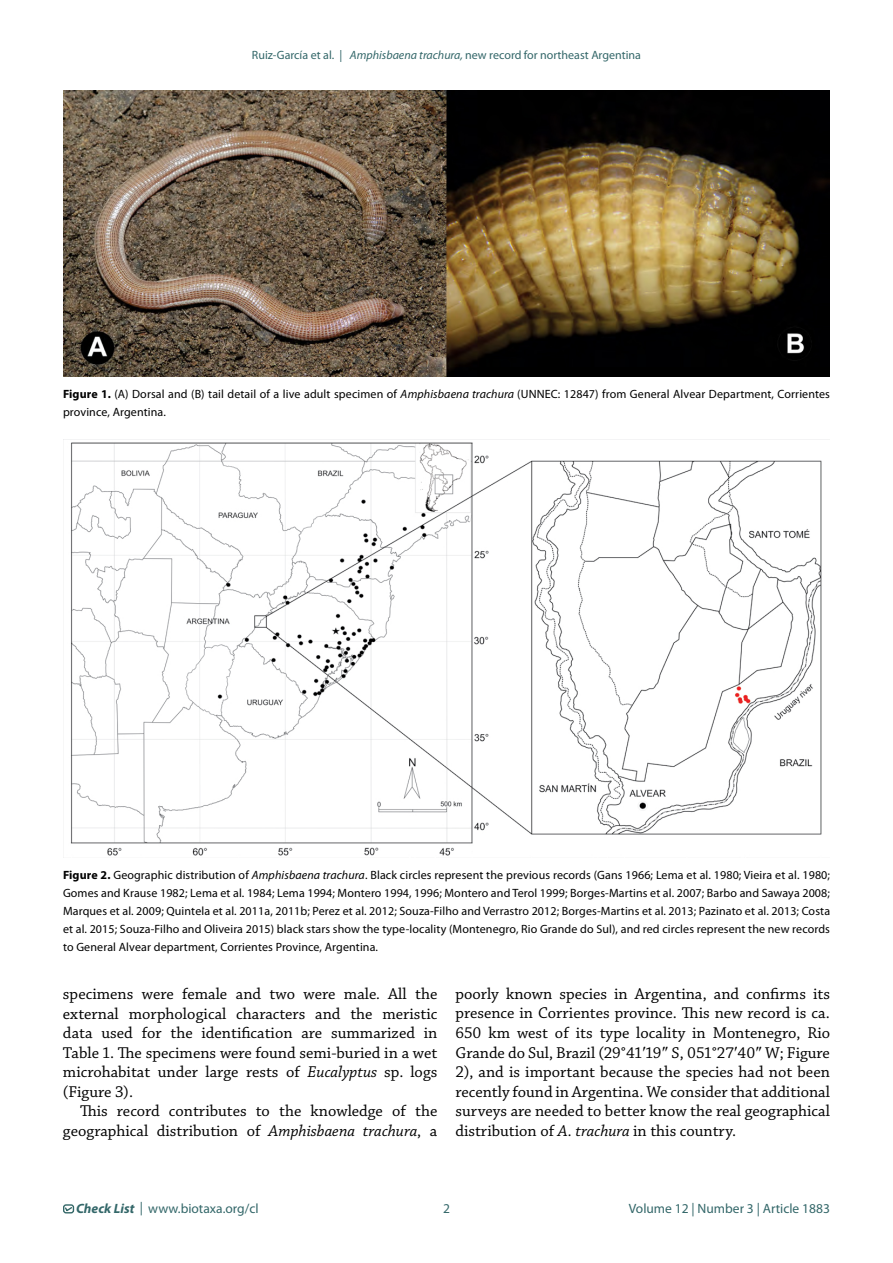
<style>
.page{position:relative;width:893px;height:1263px;background:#fff}
.page>*{position:absolute;margin:0;border:0;box-sizing:border-box;transform-origin:0 0}
.t1{font:16.5px/19.5px "Chaparral Pro";color:#000;text-align:justify}
.t2{font:13.5px "Myriad Pro";color:#336769}
.t3{font:12px/18px "Myriad Pro";letter-spacing:.01em;color:#000;text-align:justify}
.t4{font:12px "Myriad Pro";color:#336769}
.s1{font-style:italic}
.s2{font-weight:700}
.s3{font-family:"Times New Roman"}
.s4{font-weight:700;font-style:italic}
</style>
<div class="page">
<div style="left:63px;top:1204px;width:11px;height:9px;border:1px solid #336767;border-radius:2px"></div>
<svg style="left:64px;top:1206px;width:9px;height:6px"></svg>
<img style="left:63px;top:90px;width:767px;height:286px">
<img style="left:63px;top:439px;width:767px;height:417px">
<p class="t4" style="left:252px;top:47px;width:391px">Ruiz-García et al. | <span class="s1">Amphisbaena trachura,</span> new record for northeast Argentina</p>
<p class="t3" style="left:63px;top:385px;width:768px"><span class="s2">Figure 1.</span> (A) Dorsal and (B) tail detail of a live adult specimen of <span class="s1">Amphisbaena trachura</span> (UNNEC: 12847) from General Alvear Department, Corrientes province, Argentina.</p>
<p class="t3" style="left:63px;top:865px;width:769px"><span class="s2">Figure 2.</span> Geographic distribution of <span class="s1">Amphisbaena trachura</span>. Black circles represent the previous records (Gans 1966; Lema et al. 1980; Vieira et al. 1980; Gomes and Krause 1982; Lema et al. 1984; Lema 1994; Montero 1994, 1996; Montero and Terol 1999; Borges-Martins et al. 2007; Barbo and Sawaya 2008; Marques et al. 2009; Quintela et al. 2011a, 2011b; Perez et al. 2012; Souza-Filho and Verrastro 2012; Borges-Martins et al. 2013; Pazinato et al. 2013; Costa et al. 2015; Souza-Filho and Oliveira 2015) black stars show the type-locality (Montenegro, Rio Grande do Sul), and red circles represent the new records to General Alvear department, Corrientes Province, Argentina.</p>
<p class="t1" style="left:63px;top:985px;width:376px">specimens were female and two were male<span class="s1">.</span> All the external morphological characters and the meristic data used for the identification are summarized in Table 1. The specimens were found semi-buried in a wet microhabitat under large rests of <span class="s1">Eucalyptus</span> sp. logs (Figure 3).</p>
<h1 class="t1" style="left:63px;top:1102px;width:376px;text-align:right">This record contributes to the knowledge of the geographical distribution of <span class="s1">Amphisbaena trachura</span>, a</h1>
<p class="t1" style="left:455px;top:985px;width:376px">poorly known species in Argentina, and confirms its presence in Corrientes province. This new record is ca.<br>650 km west of its type locality in Montenegro, Rio Grande do Sul, Brazil (29°41<span class="s3">′</span>19<span class="s3">″</span> S, 051°27<span class="s3">′</span>40<span class="s3">″</span> W; Figure 2), and is important because the species had not been recently found in Argentina. We consider that additional surveys are needed to better know the real geographical distribution of <span class="s1">A. trachura</span> in this country.</p>
<p class="t2" style="left:76px;top:1200px;width:184px"><span class="s4">Check List</span> | www.biotaxa.org/cl</p>
<p class="t2" style="left:443px;top:1200px;width:8px">2</p>
<p class="t2" style="left:629px;top:1200px;width:203px">Volume 12 | Number 3 | Article 1883</p>
</div>
